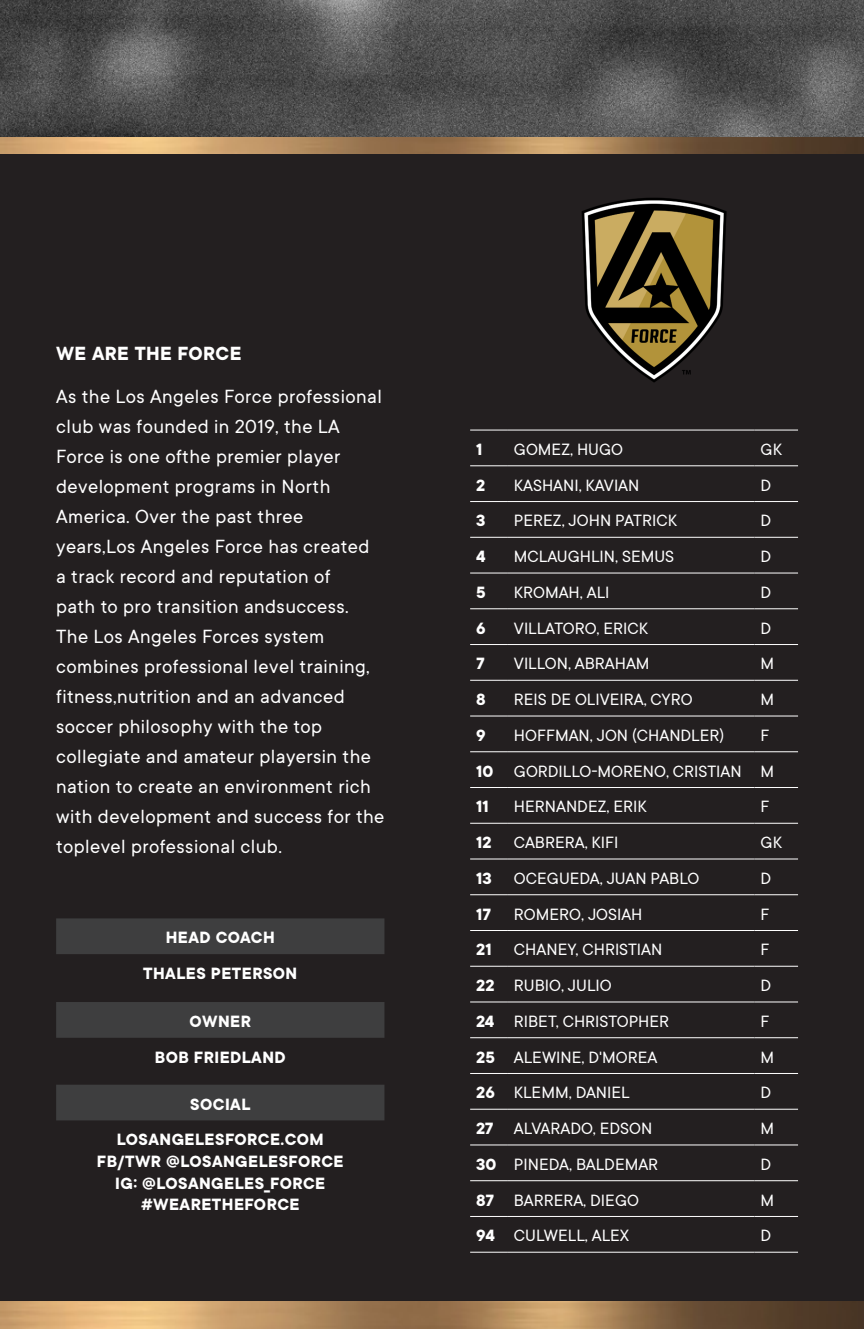
<style>
.page{position:relative;width:864px;height:1329px;background:#fff}
.page>*{position:absolute;margin:0;border:0;box-sizing:border-box;transform-origin:0 0}
.t1{font:21px/30px "TT Commons";letter-spacing:.02em;color:#fff}
.t2{font:700 21px "TT Commons";letter-spacing:.02em;color:#fff}
.t3{font:18px "TT Commons";color:#fff}
.t4{font:700 18px/21.6px "TT Commons";letter-spacing:.025em;color:#fff;text-align:center}
</style>
<div class="page">
<img style="left:0;top:0;width:864px;height:137px">
<div style="left:0;top:141px;width:864px;height:1187px;background:#231f20"></div>
<img style="left:0;top:1301px;width:864px;height:27px">
<img style="left:581px;top:198px;width:146px;height:184px">
<hr style="left:470px;top:429px;width:38px;height:1px;background:#fff">
<hr style="left:508px;top:429px;width:247px;height:1px;background:#fff">
<hr style="left:755px;top:429px;width:43px;height:1px;background:#fff">
<hr style="left:470px;top:465px;width:38px;height:1px;background:#fff">
<hr style="left:508px;top:465px;width:247px;height:1px;background:#fff">
<hr style="left:755px;top:465px;width:43px;height:1px;background:#fff">
<hr style="left:470px;top:501px;width:38px;height:1px;background:#fff">
<hr style="left:508px;top:501px;width:247px;height:1px;background:#fff">
<hr style="left:755px;top:501px;width:43px;height:1px;background:#fff">
<hr style="left:470px;top:537px;width:38px;height:1px;background:#fff">
<hr style="left:508px;top:537px;width:247px;height:1px;background:#fff">
<hr style="left:755px;top:537px;width:43px;height:1px;background:#fff">
<hr style="left:470px;top:572px;width:38px;height:1px;background:#fff">
<hr style="left:508px;top:572px;width:247px;height:1px;background:#fff">
<hr style="left:755px;top:572px;width:43px;height:1px;background:#fff">
<hr style="left:470px;top:608px;width:38px;height:1px;background:#fff">
<hr style="left:508px;top:608px;width:247px;height:1px;background:#fff">
<hr style="left:755px;top:608px;width:43px;height:1px;background:#fff">
<hr style="left:470px;top:644px;width:38px;height:1px;background:#fff">
<hr style="left:508px;top:644px;width:247px;height:1px;background:#fff">
<hr style="left:755px;top:644px;width:43px;height:1px;background:#fff">
<hr style="left:470px;top:680px;width:38px;height:1px;background:#fff">
<hr style="left:508px;top:680px;width:247px;height:1px;background:#fff">
<hr style="left:755px;top:680px;width:43px;height:1px;background:#fff">
<hr style="left:470px;top:715px;width:38px;height:1px;background:#fff">
<hr style="left:508px;top:715px;width:247px;height:1px;background:#fff">
<hr style="left:755px;top:715px;width:43px;height:1px;background:#fff">
<hr style="left:470px;top:751px;width:38px;height:1px;background:#fff">
<hr style="left:508px;top:751px;width:247px;height:1px;background:#fff">
<hr style="left:755px;top:751px;width:43px;height:1px;background:#fff">
<hr style="left:470px;top:787px;width:38px;height:1px;background:#fff">
<hr style="left:508px;top:787px;width:247px;height:1px;background:#fff">
<hr style="left:755px;top:787px;width:43px;height:1px;background:#fff">
<hr style="left:470px;top:823px;width:38px;height:1px;background:#fff">
<hr style="left:508px;top:823px;width:247px;height:1px;background:#fff">
<hr style="left:755px;top:823px;width:43px;height:1px;background:#fff">
<hr style="left:470px;top:858px;width:38px;height:1px;background:#fff">
<hr style="left:508px;top:858px;width:247px;height:1px;background:#fff">
<hr style="left:755px;top:858px;width:43px;height:1px;background:#fff">
<hr style="left:470px;top:894px;width:38px;height:1px;background:#fff">
<hr style="left:508px;top:894px;width:247px;height:1px;background:#fff">
<hr style="left:755px;top:894px;width:43px;height:1px;background:#fff">
<hr style="left:470px;top:930px;width:38px;height:1px;background:#fff">
<hr style="left:508px;top:930px;width:247px;height:1px;background:#fff">
<hr style="left:755px;top:930px;width:43px;height:1px;background:#fff">
<hr style="left:470px;top:965px;width:38px;height:1px;background:#fff">
<hr style="left:508px;top:965px;width:247px;height:1px;background:#fff">
<hr style="left:755px;top:965px;width:43px;height:1px;background:#fff">
<hr style="left:470px;top:1001px;width:38px;height:1px;background:#fff">
<hr style="left:508px;top:1001px;width:247px;height:1px;background:#fff">
<hr style="left:755px;top:1001px;width:43px;height:1px;background:#fff">
<hr style="left:470px;top:1037px;width:38px;height:1px;background:#fff">
<hr style="left:508px;top:1037px;width:247px;height:1px;background:#fff">
<hr style="left:755px;top:1037px;width:43px;height:1px;background:#fff">
<hr style="left:470px;top:1073px;width:38px;height:1px;background:#fff">
<hr style="left:508px;top:1073px;width:247px;height:1px;background:#fff">
<hr style="left:755px;top:1073px;width:43px;height:1px;background:#fff">
<hr style="left:470px;top:1108px;width:38px;height:1px;background:#fff">
<hr style="left:508px;top:1108px;width:247px;height:1px;background:#fff">
<hr style="left:755px;top:1108px;width:43px;height:1px;background:#fff">
<hr style="left:470px;top:1144px;width:38px;height:1px;background:#fff">
<hr style="left:508px;top:1144px;width:247px;height:1px;background:#fff">
<hr style="left:755px;top:1144px;width:43px;height:1px;background:#fff">
<hr style="left:470px;top:1180px;width:38px;height:1px;background:#fff">
<hr style="left:508px;top:1180px;width:247px;height:1px;background:#fff">
<hr style="left:755px;top:1180px;width:43px;height:1px;background:#fff">
<hr style="left:470px;top:1216px;width:38px;height:1px;background:#fff">
<hr style="left:508px;top:1216px;width:247px;height:1px;background:#fff">
<hr style="left:755px;top:1216px;width:43px;height:1px;background:#fff">
<hr style="left:470px;top:1251px;width:38px;height:1px;background:#fff">
<hr style="left:508px;top:1251px;width:247px;height:1px;background:#fff">
<hr style="left:755px;top:1251px;width:43px;height:1px;background:#fff">
<svg style="left:56px;top:918px;width:328px;height:202px;fill:#3e3e3f"></svg>
<img style="left:0;top:137px;width:864px;height:16px">
<p class="t2" style="left:56px;top:339px;width:187px">WE ARE THE FORCE</p>
<p class="t1" style="left:56px;top:381px;width:330px">As the Los Angeles Force professional club was founded in 2019, the LA Force is one ofthe premier player development programs in North America. Over the past three years,Los Angeles Force has created<br>a track record and reputation of<br>path to pro transition andsuccess.<br>The Los Angeles Forces system combines professional level training, fitness,nutrition and an advanced soccer philosophy with the top collegiate and amateur playersin the nation to create an environment rich with development and success for the toplevel professional club.</p>
<p class="t4" style="left:166px;top:926px;width:110px">HEAD COACH</p>
<p class="t4" style="left:143px;top:962px;width:156px">THALES PETERSON</p>
<p class="t4" style="left:190px;top:1010px;width:63px">OWNER</p>
<p class="t4" style="left:155px;top:1045px;width:132px">BOB FRIEDLAND</p>
<p class="t4" style="left:190px;top:1092px;width:62px">SOCIAL</p>
<p class="t4" style="left:97px;top:1128px;width:248px">LOSANGELESFORCE.COM<br>FB/TWR @LOSANGELESFORCE<br>IG: @LOSANGELES_FORCE #WEARETHEFORCE</p>
<p class="t4" style="left:476px;top:438px;width:8px">1</p>
<p class="t3" style="left:514px;top:438px;width:111px">GOMEZ, HUGO</p>
<p class="t3" style="left:761px;top:438px;width:23px">GK</p>
<p class="t4" style="left:476px;top:474px;width:11px">2</p>
<p class="t3" style="left:514px;top:474px;width:127px">KASHANI, KAVIAN</p>
<p class="t3" style="left:761px;top:474px;width:12px">D</p>
<p class="t4" style="left:476px;top:509px;width:11px">3</p>
<p class="t3" style="left:514px;top:509px;width:165px">PEREZ, JOHN PATRICK</p>
<p class="t3" style="left:761px;top:509px;width:12px">D</p>
<p class="t4" style="left:476px;top:545px;width:11px">4</p>
<p class="t3" style="left:514px;top:545px;width:162px">MCLAUGHLIN, SEMUS</p>
<p class="t3" style="left:761px;top:545px;width:12px">D</p>
<p class="t4" style="left:476px;top:581px;width:11px">5</p>
<p class="t3" style="left:514px;top:581px;width:97px">KROMAH, ALI</p>
<p class="t3" style="left:761px;top:581px;width:12px">D</p>
<p class="t4" style="left:476px;top:617px;width:11px">6</p>
<p class="t3" style="left:514px;top:617px;width:136px">VILLATORO, ERICK</p>
<p class="t3" style="left:761px;top:617px;width:12px">D</p>
<p class="t4" style="left:476px;top:652px;width:10px">7</p>
<p class="t3" style="left:514px;top:652px;width:137px">VILLON, ABRAHAM</p>
<p class="t3" style="left:761px;top:652px;width:15px">M</p>
<p class="t4" style="left:476px;top:688px;width:11px">8</p>
<p class="t3" style="left:514px;top:688px;width:180px">REIS DE OLIVEIRA, CYRO</p>
<p class="t3" style="left:761px;top:688px;width:15px">M</p>
<p class="t4" style="left:476px;top:724px;width:11px">9</p>
<p class="t3" style="left:514px;top:724px;width:212px">HOFFMAN, JON (CHANDLER)</p>
<p class="t3" style="left:761px;top:724px;width:10px">F</p>
<p class="t4" style="left:476px;top:759px;width:19px">10</p>
<p class="t3" style="left:514px;top:760px;width:229px">GORDILLO-MORENO, CRISTIAN</p>
<p class="t3" style="left:761px;top:760px;width:15px">M</p>
<p class="t4" style="left:476px;top:795px;width:14px">11</p>
<p class="t3" style="left:514px;top:795px;width:134px">HERNANDEZ, ERIK</p>
<p class="t3" style="left:761px;top:795px;width:10px">F</p>
<p class="t4" style="left:476px;top:831px;width:17px">12</p>
<p class="t3" style="left:514px;top:831px;width:106px">CABRERA, KIFI</p>
<p class="t3" style="left:761px;top:831px;width:23px">GK</p>
<p class="t4" style="left:476px;top:867px;width:17px">13</p>
<p class="t3" style="left:514px;top:867px;width:187px">OCEGUEDA, JUAN PABLO</p>
<p class="t3" style="left:761px;top:867px;width:12px">D</p>
<p class="t4" style="left:476px;top:902px;width:16px">17</p>
<p class="t3" style="left:514px;top:902px;width:130px">ROMERO, JOSIAH</p>
<p class="t3" style="left:761px;top:902px;width:10px">F</p>
<p class="t4" style="left:476px;top:938px;width:17px">21</p>
<p class="t3" style="left:514px;top:938px;width:150px">CHANEY, CHRISTIAN</p>
<p class="t3" style="left:761px;top:938px;width:10px">F</p>
<p class="t4" style="left:476px;top:974px;width:20px">22</p>
<p class="t3" style="left:514px;top:974px;width:99px">RUBIO, JULIO</p>
<p class="t3" style="left:761px;top:974px;width:12px">D</p>
<p class="t4" style="left:476px;top:1010px;width:20px">24</p>
<p class="t3" style="left:514px;top:1010px;width:157px">RIBET, CHRISTOPHER</p>
<p class="t3" style="left:761px;top:1010px;width:10px">F</p>
<p class="t4" style="left:476px;top:1045px;width:20px">25</p>
<p class="t3" style="left:514px;top:1045px;width:145px">ALEWINE, D'MOREA</p>
<p class="t3" style="left:761px;top:1045px;width:15px">M</p>
<p class="t4" style="left:476px;top:1081px;width:20px">26</p>
<p class="t3" style="left:514px;top:1081px;width:117px">KLEMM, DANIEL</p>
<p class="t3" style="left:761px;top:1081px;width:12px">D</p>
<p class="t4" style="left:476px;top:1117px;width:19px">27</p>
<p class="t3" style="left:514px;top:1117px;width:140px">ALVARADO, EDSON</p>
<p class="t3" style="left:761px;top:1117px;width:15px">M</p>
<p class="t4" style="left:476px;top:1152px;width:22px">30</p>
<p class="t3" style="left:514px;top:1153px;width:146px">PINEDA, BALDEMAR</p>
<p class="t3" style="left:761px;top:1153px;width:12px">D</p>
<p class="t4" style="left:476px;top:1188px;width:19px">87</p>
<p class="t3" style="left:514px;top:1188px;width:127px">BARRERA, DIEGO</p>
<p class="t3" style="left:761px;top:1188px;width:15px">M</p>
<p class="t4" style="left:476px;top:1224px;width:20px">94</p>
<p class="t3" style="left:514px;top:1224px;width:117px">CULWELL, ALEX</p>
<p class="t3" style="left:761px;top:1224px;width:12px">D</p>
</div>
